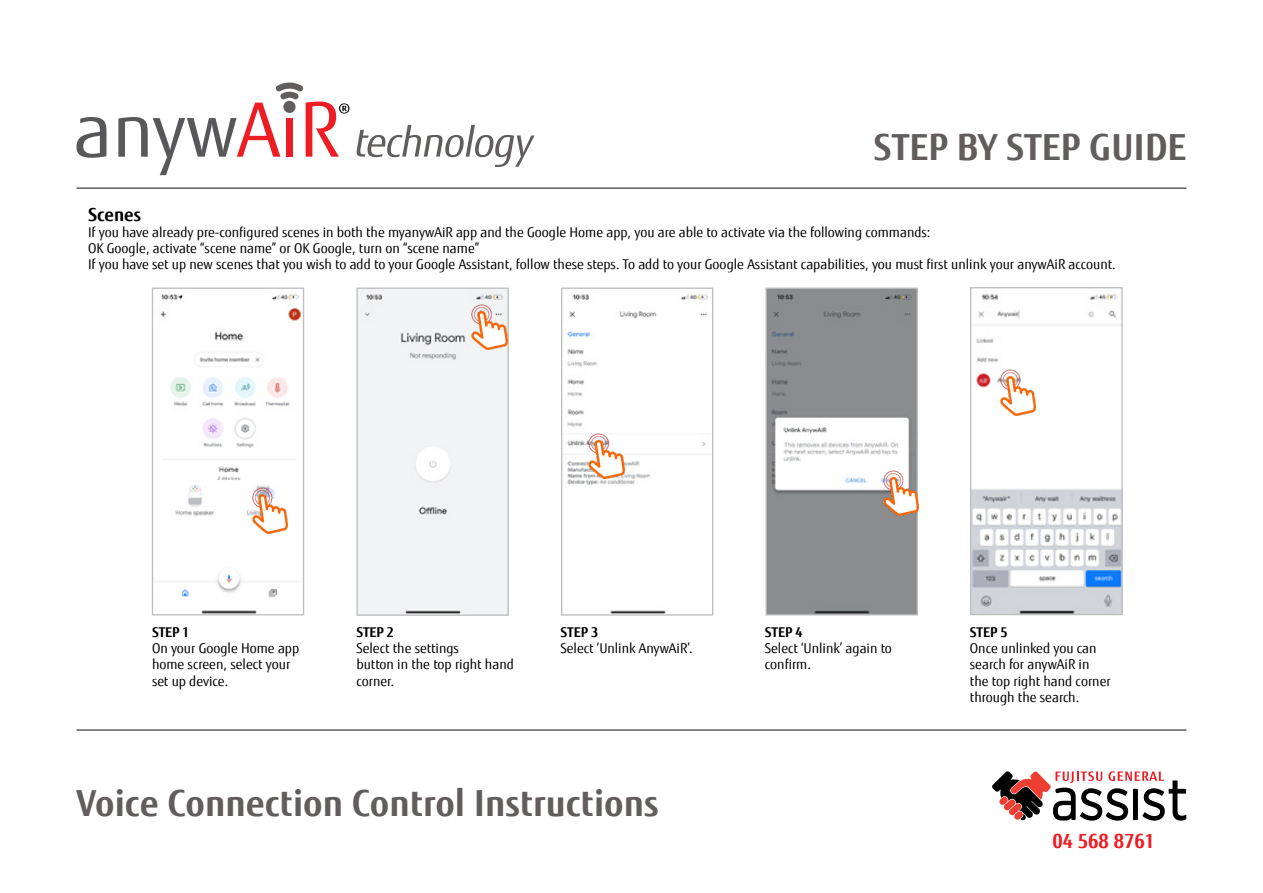
<style>
.page{position:relative;width:1263px;height:893px;background:#fff}
.page>*{position:absolute;margin:0;border:0;box-sizing:border-box;transform-origin:0 0}
.t1{font:700 36px "Fujitsu Sans";color:#615d5d}
.t2{font:700 19.5px "Fujitsu Sans";color:#ed1d24}
.t3{font:700 18px "Fujitsu Sans";color:#000}
.t4{font:13.5px/16.2px "Fujitsu Sans";color:#000}
.t5{font:700 13.5px "Fujitsu Sans";letter-spacing:-.01em;color:#000}
</style>
<div class="page">
<svg style="left:76px;top:117px;width:30px;height:41px"></svg>
<svg style="left:357px;top:125px;width:178px;height:42px"></svg>
<svg style="left:118px;top:83px;width:231px;height:92px"></svg>
<hr style="left:77px;top:187px;width:1109px;height:2px;background:#615d5d">
<hr style="left:77px;top:729px;width:1109px;height:2px;background:#615d5d">
<img style="left:155px;top:293px;width:147px;height:320px">
<div style="left:152px;top:288px;width:152px;height:327px;border:1px solid #bcbec0"></div>
<div style="left:358px;top:290px;width:149px;height:324px;background:#f2f3f5"></div>
<div style="left:356px;top:288px;width:153px;height:328px;border:1px solid #bcbec0"></div>
<img style="left:563px;top:294px;width:148px;height:320px">
<div style="left:561px;top:288px;width:152px;height:328px;border:1px solid #bcbec0"></div>
<img style="left:767px;top:290px;width:149px;height:323px">
<div style="left:765px;top:288px;width:153px;height:327px;border:1px solid #bcbec0"></div>
<img style="left:972px;top:294px;width:149px;height:319px">
<div style="left:970px;top:287px;width:153px;height:328px;border:1px solid #bcbec0"></div>
<img style="left:252px;top:488px;width:35px;height:45px">
<img style="left:472px;top:305px;width:35px;height:45px">
<img style="left:589px;top:434px;width:35px;height:45px">
<img style="left:884px;top:470px;width:35px;height:45px">
<img style="left:1000px;top:370px;width:35px;height:45px">
<svg style="left:992px;top:771px;width:194px;height:50px"></svg>
<h1 class="t1" style="left:874px;top:123px;width:314px">STEP BY STEP GUIDE</h1>
<h3 class="t3" style="left:88px;top:202px;width:55px">Scenes</h3>
<p class="t4" style="left:88px;top:224px;width:1029px">If you have already pre-configured scenes in both the myanywAiR app and the Google Home app, you are able to activate via the following commands:<br>OK Google, activate “scene name” or OK Google, turn on “scene name”<br>If you have set up new scenes that you wish to add to your Google Assistant, follow these steps. To add to your Google Assistant capabilities, you must first unlink your anywAiR account.</p>
<p class="t5" style="left:152px;top:623px;width:39px">STEP 1</p>
<p class="t4" style="left:152px;top:640px;width:149px">On your Google Home app home screen, select your set up device.</p>
<p class="t5" style="left:356px;top:623px;width:39px">STEP 2</p>
<p class="t4" style="left:356px;top:640px;width:159px">Select the settings<br>button in the top right hand corner.</p>
<p class="t5" style="left:561px;top:623px;width:39px">STEP 3</p>
<p class="t4" style="left:561px;top:640px;width:134px">Select ‘Unlink AnywAiR’.</p>
<h1 class="t1" style="left:77px;top:780px;width:584px">Voice Connection Control Instructions</h1>
<p class="t5" style="left:765px;top:623px;width:39px">STEP 4</p>
<p class="t4" style="left:765px;top:640px;width:129px">Select ‘Unlink’ again to confirm.</p>
<p class="t5" style="left:970px;top:623px;width:39px">STEP 5</p>
<p class="t4" style="left:970px;top:640px;width:142px">Once unlinked you can search for anywAiR in the top right hand corner through the search.</p>
<h2 class="t2" style="left:1052px;top:828px;width:104px">04 568 8761</h2>
</div>
